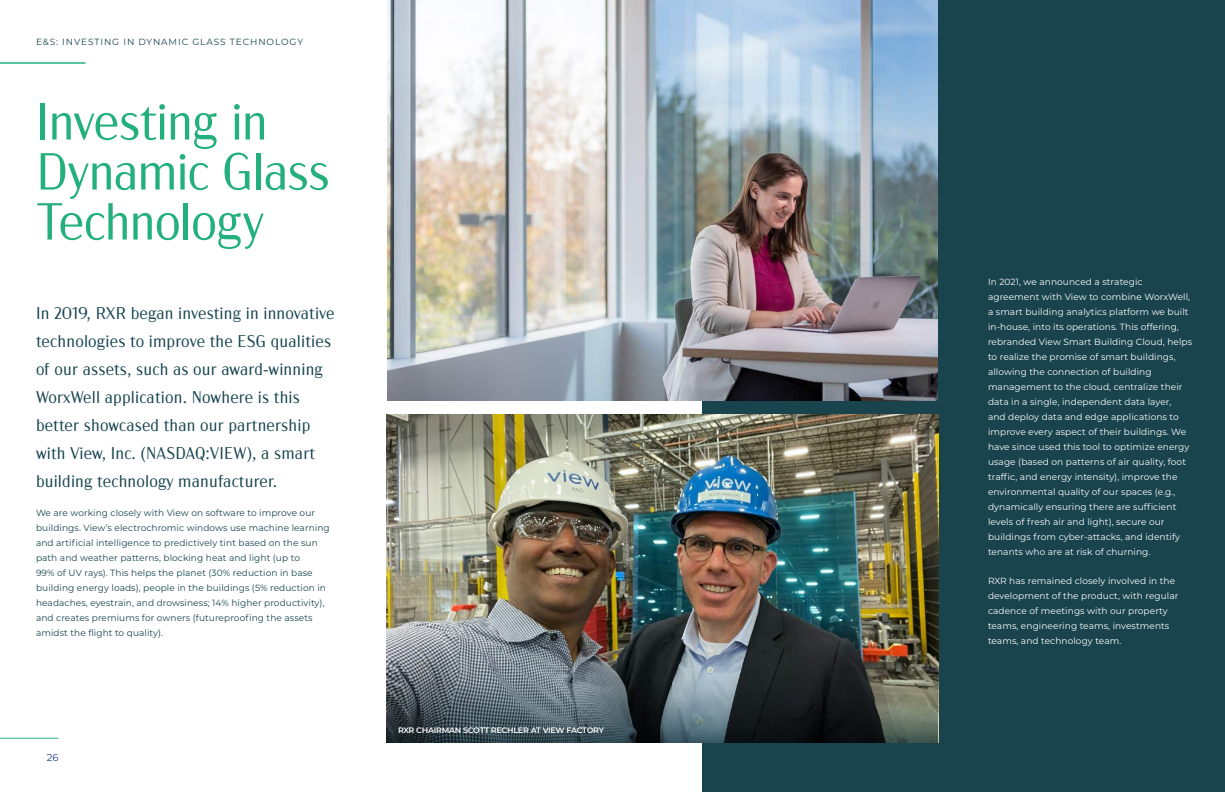
<style>
.page{position:relative;width:1225px;height:792px;background:#fff}
.page>*{position:absolute;margin:0;border:0;box-sizing:border-box;transform-origin:0 0}
.t1{font:300 52px/50px "Acme Gothic";letter-spacing:-.025em;color:#23b07c}
.t2{font:300 17px/28px "Acme Gothic";letter-spacing:.01em;color:#16444f}
.t3{font:10px "Montserrat";color:#253f8e}
.t4{font:9px/15px "Montserrat";letter-spacing:.01em;color:#fff}
.t5{font:9px/15px "Montserrat";letter-spacing:.01em;color:#16444f}
.t6{font:9px "Montserrat";letter-spacing:.1em;color:#16444f}
.t7{font:600 8px "Montserrat";letter-spacing:-.03em;color:#fff}
</style>
<div class="page">
<hr style="left:0;top:738px;width:58px;height:1px;background:#2ab47e">
<hr style="left:0;top:63px;width:85px;height:1px;background:#25b47d">
<div style="left:702px;top:0;width:523px;height:792px;background:#19444d"></div>
<img style="left:386px;top:414px;width:552px;height:150px">
<img style="left:387px;top:0;width:551px;height:400px">
<img style="left:386px;top:564px;width:552px;height:179px">
<p class="t6" style="left:36px;top:35px;width:269px">E&amp;S: INVESTING IN DYNAMIC GLASS TECHNOLOGY</p>
<h1 class="t1" style="left:36px;top:93px;width:295px">Investing in<br>Dynamic Glass<br>Technology</h1>
<p class="t2" style="left:36px;top:298px;width:300px">In 2019, RXR began investing in innovative technologies to improve the ESG qualities of our assets, such as our award-winning WorxWell application. Nowhere is this better showcased than our partnership with View, Inc. (NASDAQ:VIEW), a smart building technology manufacturer.</p>
<p class="t5" style="left:36px;top:505px;width:295px">We are working closely with View on software to improve our buildings. View’s electrochromic windows use machine learning and artificial intelligence to predictively tint based on the sun path and weather patterns, blocking heat and light (up to<br>99% of UV rays). This helps the planet (30% reduction in base building energy loads), people in the buildings (5% reduction in headaches, eyestrain, and drowsiness; 14% higher productivity), and creates premiums for owners (futureproofing the assets amidst the flight to quality).</p>
<p class="t3" style="left:47px;top:751px;width:13px">26</p>
<p class="t7" style="left:398px;top:725px;width:207px">RXR CHAIRMAN SCOTT RECHLER AT VIEW FACTORY</p>
<p class="t4" style="left:988px;top:274px;width:206px">In 2021, we announced a strategic agreement with View to combine WorxWell, a smart building analytics platform we built in-house, into its operations. This offering, rebranded View Smart Building Cloud, helps to realize the promise of smart buildings, allowing the connection of building management to the cloud, centralize their data in a single, independent data layer,<br>and deploy data and edge applications to improve every aspect of their buildings. We have since used this tool to optimize energy usage (based on patterns of air quality, foot traffic, and energy intensity), improve the environmental quality of our spaces (e.g., dynamically ensuring there are sufficient levels of fresh air and light), secure our buildings from cyber-attacks, and identify tenants who are at risk of churning.</p>
<p class="t4" style="left:988px;top:573px;width:192px">RXR has remained closely involved in the development of the product, with regular cadence of meetings with our property teams, engineering teams, investments teams, and technology team.</p>
</div>
